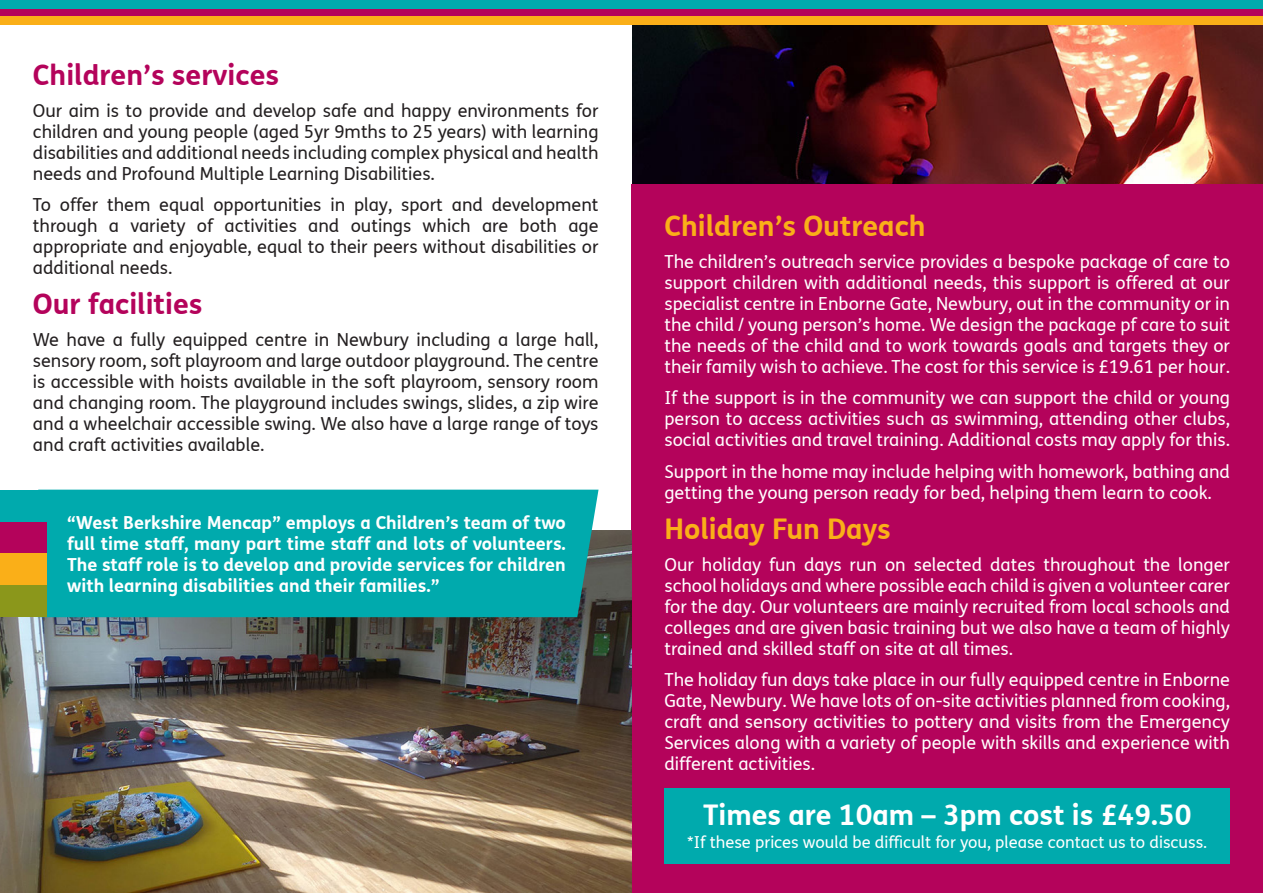
<style>
.page{position:relative;width:1263px;height:893px;background:#fff}
.page>*{position:absolute;margin:0;border:0;box-sizing:border-box;transform-origin:0 0}
.t1{font:700 28.5px "FS Mencap";color:#faaf18}
.t2{font:700 28.5px "FS Mencap";color:#b4035b}
.t3{font:700 28.5px "FS Mencap";color:#fff}
.t4{font:18px/21px "FS Mencap";color:#fff;text-align:justify}
.t5{font:18px/21px "FS Mencap";color:#231f20;text-align:justify}
.t6{font:700 18px/21px "FS Mencap";color:#fff;text-align:justify}
.t7{font:16.5px "FS Mencap";color:#fff}
</style>
<div class="page">
<img style="left:631px;top:25px;width:632px;height:160px">
<div style="left:631px;top:185px;width:632px;height:708px;background:#b4035b"></div>
<div style="left:0;top:8px;width:1263px;height:9px;background:#b4035b"></div>
<div style="left:0;top:17px;width:1263px;height:8px;background:#faaf18"></div>
<div style="left:0;top:0;width:1263px;height:8px;background:#00aaad"></div>
<div style="left:664px;top:789px;width:566px;height:75px;background:#00aaad"></div>
<img style="left:0;top:530px;width:631px;height:363px">
<div style="left:46px;top:490px;width:552px;height:127px;background:#00aaad"></div>
<div style="left:0;top:553px;width:46px;height:32px;background:#faaf18"></div>
<div style="left:0;top:521px;width:46px;height:32px;background:#b4035b"></div>
<div style="left:0;top:490px;width:46px;height:31px;background:#00aaad"></div>
<div style="left:0;top:585px;width:46px;height:32px;background:#8b971b"></div>
<p class="t2" style="left:33px;top:57px;width:248px">Children’s services</p>
<p class="t5" style="left:33px;top:100px;width:567px">Our aim is to provide and develop safe and happy environments for children and young people (aged 5yr 9mths to 25 years) with learning disabilities and additional needs including complex physical and health needs and Profound Multiple Learning Disabilities.</p>
<p class="t5" style="left:33px;top:195px;width:567px">To offer them equal opportunities in play, sport and development through a variety of activities and outings which are both age appropriate and enjoyable, equal to their peers without disabilities or additional needs.</p>
<p class="t2" style="left:33px;top:286px;width:171px">Our facilities</p>
<p class="t5" style="left:33px;top:330px;width:567px">We have a fully equipped centre in Newbury including a large hall, sensory room, soft playroom and large outdoor playground. The centre is accessible with hoists available in the soft playroom, sensory room and changing room. The playground includes swings, slides, a zip wire and a wheelchair accessible swing. We also have a large range of toys and craft activities available.</p>
<p class="t6" style="left:67px;top:512px;width:500px">“West Berkshire Mencap” employs a Children’s team of two full time staff, many part time staff and lots of volunteers.<br>The staff role is to develop and provide services for children with learning disabilities and their families.”</p>
<p class="t1" style="left:664px;top:208px;width:263px">Children’s Outreach</p>
<p class="t4" style="left:664px;top:251px;width:567px">The children’s outreach service provides a bespoke package of care to support children with additional needs, this support is offered at our specialist centre in Enborne Gate, Newbury, out in the community or in the child / young person’s home. We design the package pf care to suit the needs of the child and to work towards goals and targets they or their family wish to achieve. The cost for this service is £19.61 per hour.</p>
<p class="t4" style="left:664px;top:388px;width:567px">If the support is in the community we can support the child or young person to access activities such as swimming, attending other clubs, social activities and travel training. Additional costs may apply for this.</p>
<p class="t4" style="left:664px;top:462px;width:567px">Support in the home may include helping with homework, bathing and getting the young person ready for bed, helping them learn to cook.</p>
<p class="t1" style="left:664px;top:511px;width:228px">Holiday Fun Days</p>
<p class="t4" style="left:664px;top:554px;width:567px">Our holiday fun days run on selected dates throughout the longer school holidays and where possible each child is given a volunteer carer for the day. Our volunteers are mainly recruited from local schools and colleges and are given basic training but we also have a team of highly trained and skilled staff on site at all times.</p>
<p class="t4" style="left:664px;top:670px;width:567px">The holiday fun days take place in our fully equipped centre in Enborne Gate, Newbury. We have lots of on-site activities planned from cooking, craft and sensory activities to pottery and visits from the Emergency Services along with a variety of people with skills and experience with different activities.</p>
<p class="t3" style="left:703px;top:797px;width:490px">Times are 10am – 3pm cost is £49.50</p>
<p class="t7" style="left:687px;top:833px;width:521px">*If these prices would be difficult for you, please contact us to discuss.</p>
</div>
